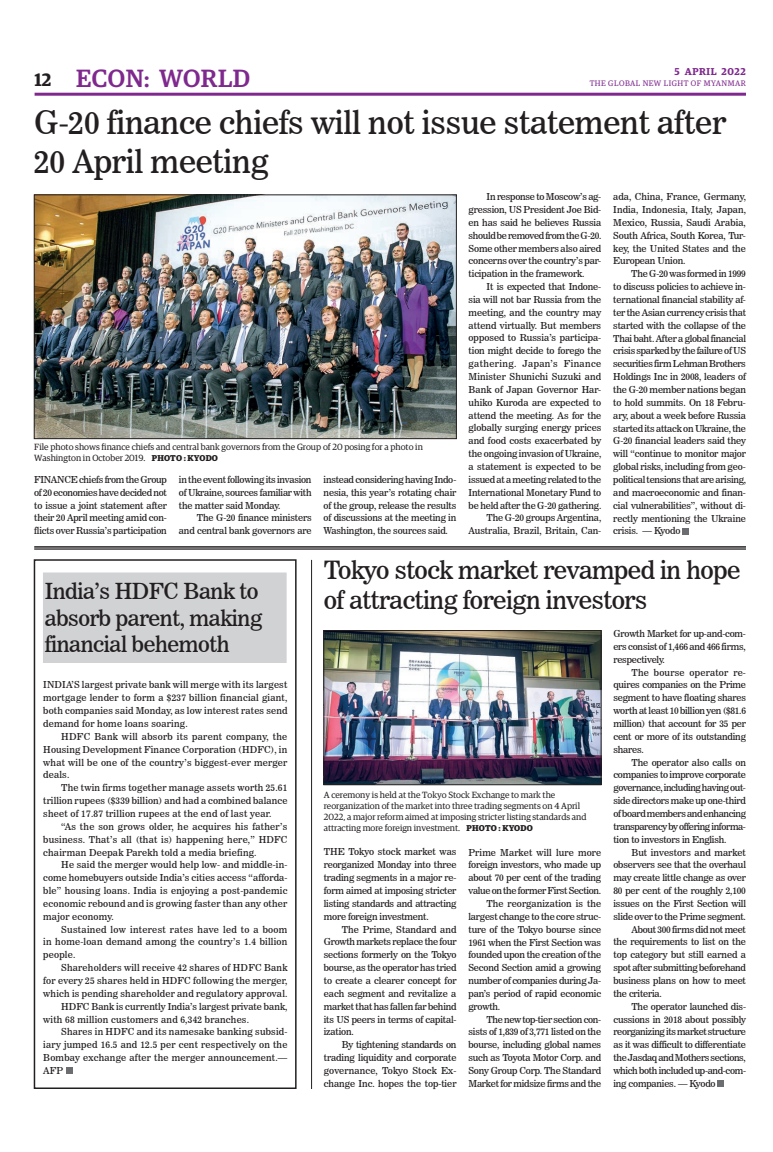
<style>
.page{position:relative;width:773px;height:1152px;background:#fff}
.page>*{position:absolute;margin:0;border:0;box-sizing:border-box;transform-origin:0 0}
._2_Clm_Head{font:32px/38.4px "News 706 BT Roman C";letter-spacing:-.01em;color:#231f20}
._2_Clm_Head-2{font:25px/30px "News 706 BT Roman C";letter-spacing:-.02em;color:#231f20}
.t1{font:500 25px "Guardian Egyp";letter-spacing:.02em;color:#7f298e}
._2_Clm_Head-3{font:22px/26.4px "News 706 BT Roman C";letter-spacing:-.02em;color:#231f20}
.t2{font:600 10px "Guardian Egyp";letter-spacing:.06em;color:#7f298e}
._2nd_Body{font:9.5px/12.9px "News 706 BT Roman C";letter-spacing:-.015em;color:#231f20;text-align:justify}
.Normal_Para{font:9.5px/12.9px "News 706 BT Roman C";letter-spacing:-.015em;color:#231f20;text-align:justify}
.t3{font:9px/10.8px "Guardian Egyp";color:#231f20}
.t4{font:8px "Guardian Egyp";letter-spacing:.06em;color:#7f298e}
.s1{font-weight:600;font-size:18px;color:#231f20}
.s2{font-weight:700;font-size:8.5px}
</style>
<div class="page">
<hr style="left:35px;top:93px;width:711px;height:3px;background:#7f298e">
<div style="left:43px;top:573px;width:243px;height:90px;background:#d1d2d4"></div>
<div style="left:34px;top:559px;width:262px;height:530px;border:2px solid #231f20"></div>
<img style="left:36px;top:197px;width:418px;height:240px">
<div style="left:34px;top:195px;width:422px;height:244px;border:1px solid #231f20"></div>
<img style="left:326px;top:632px;width:273px;height:151px">
<div style="left:324px;top:630px;width:277px;height:155px;border:1px solid #231f20"></div>
<svg style="left:682px;top:528px;width:6px;height:6px"></svg>
<div style="left:717px;top:1080px;width:7px;height:7px;background:#6c6d70"></div>
<svg style="left:66px;top:1068px;width:6px;height:6px"></svg>
<hr style="left:34px;top:549px;width:712px;height:1px;background:#231f20">
<hr style="left:34px;top:548px;width:712px;height:1px;background:#231f20">
<hr style="left:34px;top:546px;width:712px;height:1px;background:#231f20">
<hr style="left:311px;top:560px;width:1px;height:529px;background:#231f20">
<h2 class="t1" style="left:35px;top:60px;width:217px"><span class="s1">12</span> ECON: WORLD</h2>
<p class="t2" style="left:674px;top:64px;width:73px">5 APRIL 2022</p>
<p class="t4" style="left:589px;top:78px;width:158px">THE GLOBAL NEW LIGHT OF MYANMAR</p>
<p class="_2_Clm_Head" style="left:34px;top:104px;width:693px">G-20 finance chiefs will not issue statement after<br>20 April meeting</p>
<p class="t3" style="left:34px;top:441px;width:390px">File photo shows finance chiefs and central bank governors from the Group of 20 posing for a photo in<br>Washington in October 2019. <span class="s2">PHOTO : KYODO</span></p>
<p class="Normal_Para" style="left:34px;top:473px;width:134px">FINANCE chiefs from the Group of 20 economies have decided not to issue a joint statement after their 20 April meeting amid con&shy;flicts over Russia’s participation</p>
<p class="Normal_Para" style="left:179px;top:473px;width:134px">in the event following its invasion of Ukraine, sources familiar with the matter said Monday.</p>
<p class="_2nd_Body" style="left:179px;top:511px;width:134px;text-align:right">The G-20 finance ministers and central bank governors are</p>
<p class="_2nd_Body" style="left:323px;top:473px;width:134px">instead considering having Indo&shy;nesia, this year’s rotating chair of the group, release the results of discussions at the meeting in Washington, the sources said.</p>
<p class="_2nd_Body" style="left:468px;top:190px;width:134px;text-indent:18px">In response to Moscow’s ag&shy;gression, US President Joe Bid&shy;en has said he believes Russia should be removed from the G-20.<br>Some other members also aired concerns over the country’s par&shy;ticipation in the framework.</p>
<p class="_2nd_Body" style="left:468px;top:280px;width:134px;text-indent:18px">It is expected that Indone&shy;sia will not bar Russia from the meeting, and the country may attend virtually. But members opposed to Russia’s participa&shy;tion might decide to forego the gathering. Japan’s Finance Minister Shunichi Suzuki and Bank of Japan Governor Har&shy;uhiko Kuroda are expected to attend the meeting. As for the globally surging energy prices and food costs exacerbated by the ongoing invasion of Ukraine, a statement is expected to be issued at a meeting related to the International Monetary Fund to be held after the G-20 gathering.</p>
<p class="_2nd_Body" style="left:468px;top:512px;width:134px;text-align:right">The G-20 groups Argentina,<br>Australia, Brazil, Britain, Can-</p>
<p class="_2nd_Body" style="left:613px;top:190px;width:134px">ada, China, France, Germany, India, Indonesia, Italy, Japan, Mexico, Russia, Saudi Arabia, South Africa, South Korea, Tur&shy;key, the United States and the European Union.</p>
<p class="_2nd_Body" style="left:613px;top:267px;width:134px;text-indent:18px">The G-20 was formed in 1999 to discuss policies to achieve in&shy;ternational financial stability af&shy;ter the Asian currency crisis that started with the collapse of the Thai baht. After a global financial crisis sparked by the failure of US securities firm Lehman Brothers Holdings Inc in 2008, leaders of the G-20 member nations began to hold summits. On 18 Febru&shy;ary, about a week before Russia started its attack on Ukraine, the G-20 financial leaders said they will “continue to monitor major global risks, including from geo&shy;political tensions that are arising, and macroeconomic and finan&shy;cial vulnerabilities”, without di&shy;rectly mentioning the Ukraine crisis. — Kyodo</p>
<p class="_2_Clm_Head-3" style="left:45px;top:578px;width:219px">India’s HDFC Bank to absorb parent, making financial behemoth</p>
<p class="Normal_Para" style="left:43px;top:679px;width:246px">INDIA’S largest private bank will merge with its largest mortgage lender to form a $237 billion financial giant, both companies said Monday, as low interest rates send demand for home loans soaring.</p>
<p class="_2nd_Body" style="left:43px;top:730px;width:246px;text-indent:18px">HDFC Bank will absorb its parent company, the Housing Development Finance Corporation (HDFC), in what will be one of the country’s biggest-ever merger deals.</p>
<p class="_2nd_Body" style="left:43px;top:781px;width:246px;text-indent:18px">The twin firms together manage assets worth 25.61 trillion rupees ($339 billion) and had a combined balance sheet of 17.87 trillion rupees at the end of last year.</p>
<p class="_2nd_Body" style="left:43px;top:820px;width:246px;text-indent:18px">“As the son grows older, he acquires his father’s business. That’s all (that is) happening here,” HDFC chairman Deepak Parekh told a media briefing.</p>
<p class="_2nd_Body" style="left:43px;top:858px;width:246px;text-indent:18px">He said the merger would help low- and middle-in&shy;come homebuyers outside India’s cities access “afforda&shy;ble” housing loans. India is enjoying a post-pandemic economic rebound and is growing faster than any other major economy.</p>
<p class="_2nd_Body" style="left:43px;top:923px;width:246px;text-indent:18px">Sustained low interest rates have led to a boom in home-loan demand among the country’s 1.4 billion people.</p>
<p class="_2nd_Body" style="left:43px;top:961px;width:246px;text-indent:18px">Shareholders will receive 42 shares of HDFC Bank for every 25 shares held in HDFC following the merger, which is pending shareholder and regulatory approval.</p>
<p class="_2nd_Body" style="left:43px;top:1000px;width:246px;text-indent:18px">HDFC Bank is currently India’s largest private bank, with 68 million customers and 6,342 branches.</p>
<p class="_2nd_Body" style="left:43px;top:1026px;width:246px;text-indent:18px">Shares in HDFC and its namesake banking subsid&shy;iary jumped 16.5 and 12.5 per cent respectively on the Bombay exchange after the merger announcement.— AFP</p>
<p class="_2_Clm_Head-2" style="left:324px;top:555px;width:418px">Tokyo stock market revamped in hope of attracting foreign investors</p>
<p class="t3" style="left:324px;top:789px;width:264px">A ceremony is held at the Tokyo Stock Exchange to mark the reorganization of the market into three trading segments on 4 April 2022, a major reform aimed at imposing stricter listing standards and attracting more foreign investment. <span class="s2">PHOTO : KYODO</span></p>
<p class="Normal_Para" style="left:324px;top:846px;width:134px">THE Tokyo stock market was reorganized Monday into three trading segments in a major re&shy;form aimed at imposing stricter listing standards and attracting more foreign investment.</p>
<p class="_2nd_Body" style="left:324px;top:923px;width:134px;text-indent:18px">The Prime, Standard and Growth markets replace the four sections formerly on the Tokyo bourse, as the operator has tried to create a clearer concept for each segment and revitalize a market that has fallen far behind its US peers in terms of capital&shy;ization.</p>
<p class="_2nd_Body" style="left:324px;top:1038px;width:134px;text-indent:18px">By tightening standards on trading liquidity and corporate governance, Tokyo Stock Ex&shy;change Inc. hopes the top-tier</p>
<p class="_2nd_Body" style="left:468px;top:846px;width:134px">Prime Market will lure more foreign investors, who made up about 70 per cent of the trading value on the former First Section.</p>
<p class="_2nd_Body" style="left:468px;top:897px;width:134px;text-indent:18px">The reorganization is the largest change to the core struc&shy;ture of the Tokyo bourse since 1961 when the First Section was founded upon the creation of the Second Section amid a growing number of companies during Ja&shy;pan’s period of rapid economic growth.</p>
<p class="_2nd_Body" style="left:468px;top:1013px;width:134px;text-indent:18px">The new top-tier section con&shy;sists of 1,839 of 3,771 listed on the bourse, including global names such as Toyota Motor Corp. and Sony Group Corp. The Standard Market for midsize firms and the</p>
<p class="_2nd_Body" style="left:613px;top:627px;width:134px">Growth Market for up-and-com&shy;ers consist of 1,466 and 466 firms, respectively.</p>
<p class="_2nd_Body" style="left:613px;top:666px;width:134px;text-indent:18px">The bourse operator re&shy;quires companies on the Prime segment to have floating shares worth at least 10 billion yen ($81.6 million) that account for 35 per cent or more of its outstanding shares.</p>
<p class="_2nd_Body" style="left:613px;top:756px;width:134px;text-indent:18px">The operator also calls on companies to improve corporate governance, including having out&shy;side directors make up one-third of board members and enhancing transparency by offering informa&shy;tion to investors in English.</p>
<p class="_2nd_Body" style="left:613px;top:846px;width:134px;text-indent:18px">But investors and market observers see that the overhaul may create little change as over 80 per cent of the roughly 2,100 issues on the First Section will slide over to the Prime segment.</p>
<p class="_2nd_Body" style="left:613px;top:923px;width:134px;text-indent:18px">About 300 firms did not meet the requirements to list on the top category but still earned a spot after submitting beforehand business plans on how to meet the criteria.</p>
<p class="_2nd_Body" style="left:613px;top:1000px;width:134px;text-indent:18px">The operator launched dis&shy;cussions in 2018 about possibly reorganizing its market structure as it was difficult to differentiate the Jasdaq and Mothers sections, which both included up-and-com&shy;ing companies. — Kyodo</p>
</div>
